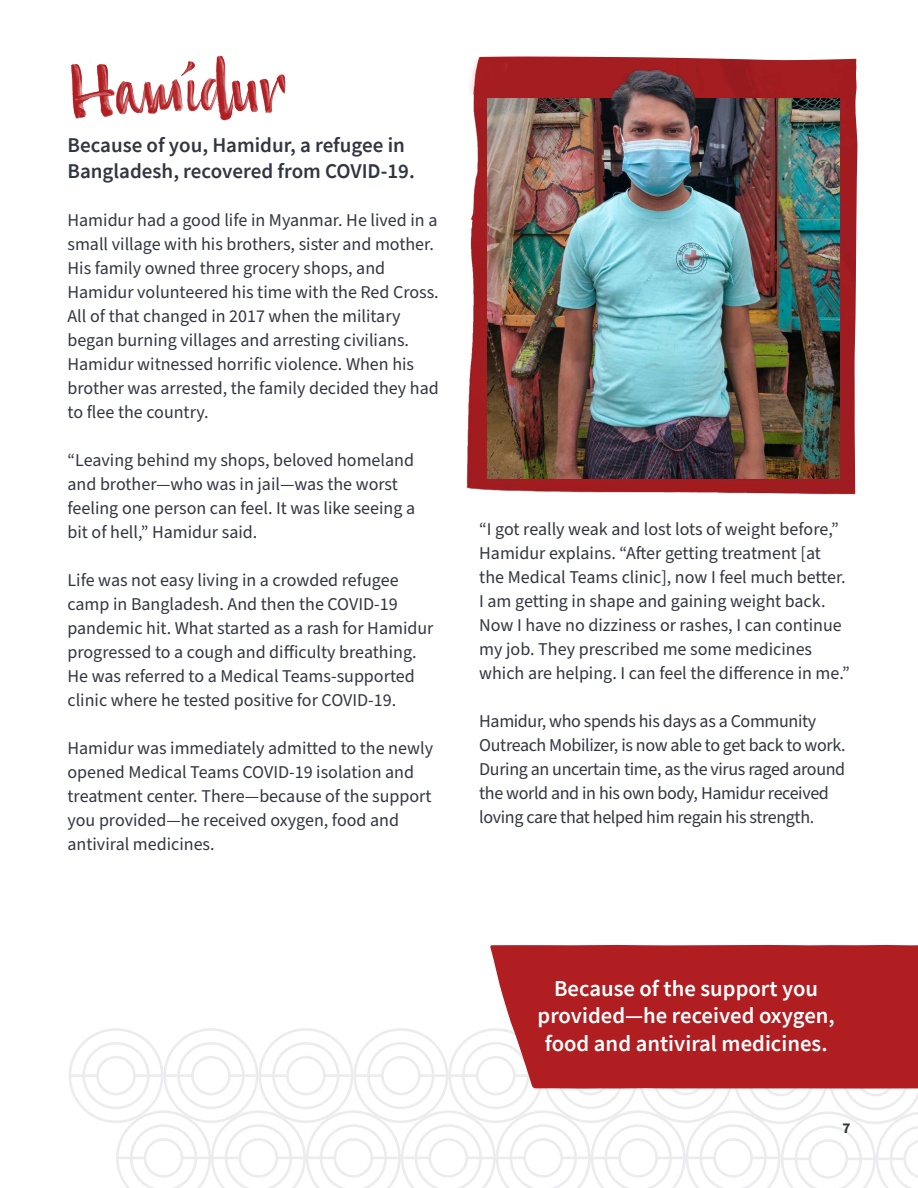
<style>
.page{position:relative;width:918px;height:1188px;background:#fff}
.page>*{position:absolute;margin:0;border:0;box-sizing:border-box;transform-origin:0 0}
.t1{font:600 22.65px/27.2px "Source Sans Pro";color:#fff;text-align:center}
.t2{font:600 21px/25.2px "Source Sans Pro";color:#323641}
.t3{font:18px/24px "Source Sans Pro";color:#323641}
.t4{font:18px/24px "Source Sans Pro";letter-spacing:-.02em;color:#323641}
.t5{font:700 15px "Source Sans Pro";color:#323641}
</style>
<div class="page">
<svg style="left:69px;top:1028px;width:849px;height:160px"></svg>
<svg style="left:466px;top:475px;width:390px;height:20px;background:#ab4346"></svg>
<img style="left:71px;top:55px;width:215px;height:66px">
<img style="left:467px;top:56px;width:391px;height:419px">
<img style="left:488px;top:99px;width:351px;height:379px">
<div style="left:490px;top:945px;width:428px;height:144px;background:#b01e22"></div>
<p class="t2" style="left:68px;top:133px;width:349px">Because of you, Hamidur, a refugee in<br>Bangladesh, recovered from COVID-19.</p>
<p class="t3" style="left:68px;top:208px;width:373px">Hamidur had a good life in Myanmar. He lived in a small village with his brothers, sister and mother.<br>His family owned three grocery shops, and Hamidur volunteered his time with the Red Cross.<br>All of that changed in 2017 when the military began burning villages and arresting civilians.<br>Hamidur witnessed horrific violence. When his brother was arrested, the family decided they had to flee the country.</p>
<p class="t3" style="left:68px;top:448px;width:349px">“Leaving behind my shops, beloved homeland and brother—who was in jail—was the worst feeling one person can feel. It was like seeing a bit of hell,” Hamidur said.</p>
<p class="t3" style="left:68px;top:568px;width:368px">Life was not easy living in a crowded refugee camp in Bangladesh. And then the COVID-19 pandemic hit. What started as a rash for Hamidur progressed to a cough and difficulty breathing.<br>He was referred to a Medical Teams-supported clinic where he tested positive for COVID-19.</p>
<p class="t3" style="left:68px;top:736px;width:367px">Hamidur was immediately admitted to the newly opened Medical Teams COVID-19 isolation and treatment center. There—because of the support you provided—he received oxygen, food and antiviral medicines.</p>
<p class="t3" style="left:479px;top:518px;width:372px">“I got really weak and lost lots of weight before,” Hamidur explains. “After getting treatment [at the Medical Teams clinic], now I feel much better.<br>I am getting in shape and gaining weight back.<br>Now I have no dizziness or rashes, I can continue my job. They prescribed me some medicines which are helping. I can feel the difference in me.”</p>
<p class="t4" style="left:479px;top:710px;width:368px">Hamidur, who spends his days as a Community Outreach Mobilizer, is now able to get back to work.<br>During an uncertain time, as the virus raged around the world and in his own body, Hamidur received loving care that helped him regain his strength.</p>
<p class="t1" style="left:538px;top:975px;width:299px">Because of the support you provided—he received oxygen, food and antiviral medicines.</p>
<p class="t5" style="left:843px;top:1118px;width:9px">7</p>
</div>
